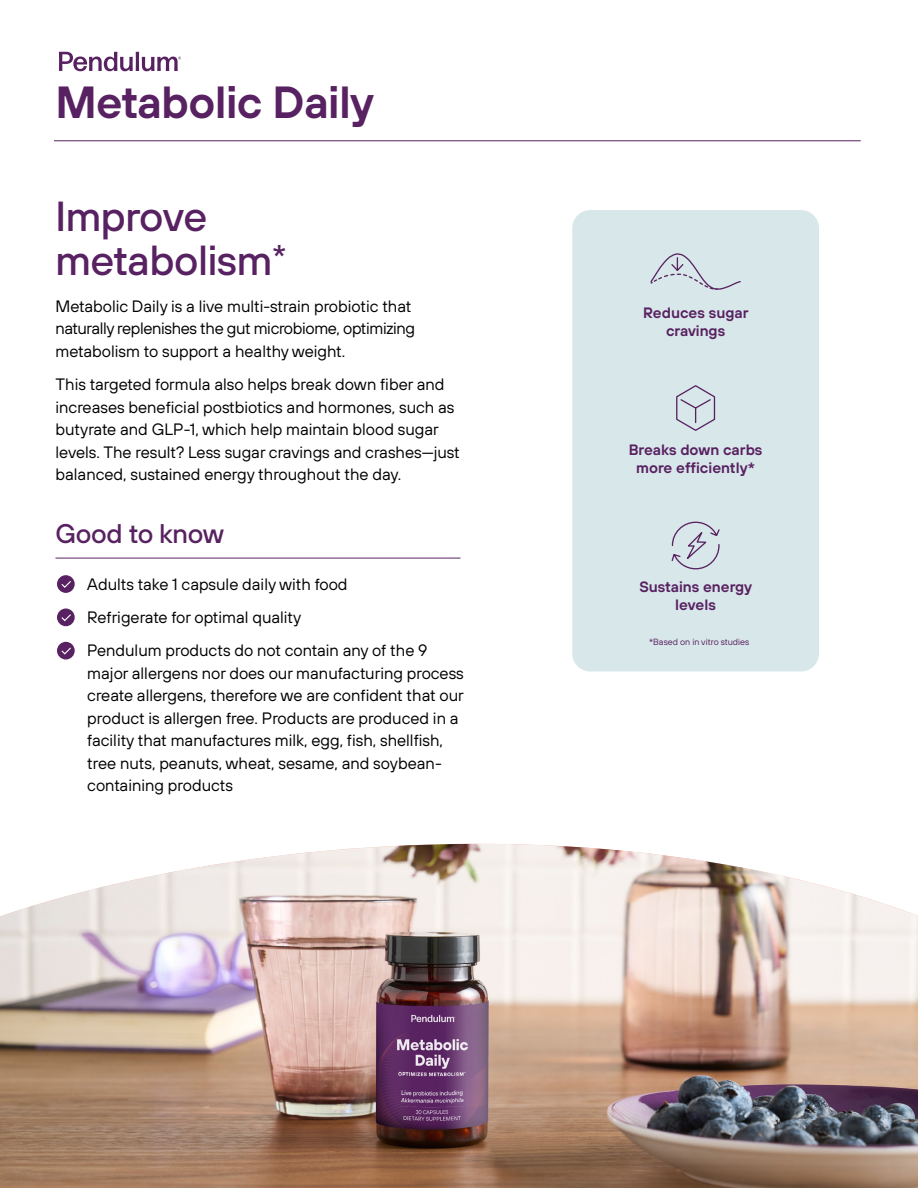
<style>
.page{position:relative;width:918px;height:1188px;background:#fff}
.page>*{position:absolute;margin:0;border:0;box-sizing:border-box;transform-origin:0 0}
.t1{font:600 45px "TT Hoves";letter-spacing:-.015em;color:#582161}
.t2{font:500 42px/43.5px "TT Hoves";letter-spacing:-.01em;color:#582161}
.t3{font:500 27px "TT Hoves";letter-spacing:-.01em;color:#582161}
.t4{font:16.5px/22.5px "TT Hoves";color:#000}
.t5{font:16.5px/22.5px "TT Hoves";letter-spacing:-.02em;color:#000}
.t6{font:600 15px/18px "TT Hoves";color:#582161;text-align:center}
.t7{font:9px "TT Hoves";color:#582161}
</style>
<div class="page">
<div style="left:572px;top:210px;width:247px;height:462px;background:#d8e7e9;border-radius:18px"></div>
<img style="left:0;top:844px;width:918px;height:344px">
<hr style="left:54px;top:140px;width:807px;height:1px;background:#582161">
<hr style="left:56px;top:558px;width:405px;height:1px;background:#582161">
<div style="left:57px;top:575px;width:18px;height:18px;background:#582161;border-radius:50%"></div>
<svg style="left:61px;top:581px;width:10px;height:7px"></svg>
<div style="left:57px;top:609px;width:18px;height:17px;background:#582161;border-radius:50%"></div>
<svg style="left:61px;top:614px;width:10px;height:8px"></svg>
<div style="left:57px;top:642px;width:18px;height:18px;background:#582161;border-radius:50%"></div>
<svg style="left:61px;top:647px;width:10px;height:8px"></svg>
<svg style="left:59px;top:52px;width:122px;height:19px"></svg>
<svg style="left:676px;top:385px;width:40px;height:46px"></svg>
<svg style="left:650px;top:253px;width:91px;height:37px"></svg>
<svg style="left:671px;top:521px;width:49px;height:49px"></svg>
<h1 class="t1" style="left:56px;top:72px;width:320px">Metabolic Daily</h1>
<h2 class="t2" style="left:56px;top:194px;width:232px">Improve metabolism<sup>*</sup></h2>
<p class="t5" style="left:56px;top:295px;width:361px">Metabolic Daily is a live multi-strain probiotic that naturally replenishes the gut microbiome, optimizing metabolism to support a healthy weight.</p>
<p class="t4" style="left:56px;top:373px;width:406px">This targeted formula also helps break down fiber and increases beneficial postbiotics and hormones, such as butyrate and GLP-1, which help maintain blood sugar levels. The result? Less sugar cravings and crashes—just balanced, sustained energy throughout the day.</p>
<h3 class="t3" style="left:56px;top:517px;width:170px">Good to know</h3>
<p class="t4" style="left:87px;top:567px;width:342px;line-height:33.3px">Adults take 1 capsule daily with food<br>Refrigerate for optimal quality<br>Pendulum products do not contain any of the 9</p>
<p class="t4" style="left:87px;top:662px;width:378px">major allergens nor does our manufacturing process create allergens, therefore we are confident that our product is allergen free. Products are produced in a facility that manufactures milk, egg, fish, shellfish, tree nuts, peanuts, wheat, sesame, and soybean&shy;containing products</p>
<p class="t6" style="left:643px;top:303px;width:107px">Reduces sugar cravings</p>
<p class="t6" style="left:629px;top:440px;width:135px">Breaks down carbs more efficiently*</p>
<p class="t6" style="left:639px;top:578px;width:114px">Sustains energy levels</p>
<p class="t7" style="left:649px;top:637px;width:102px">*Based on in vitro studies</p>
</div>
